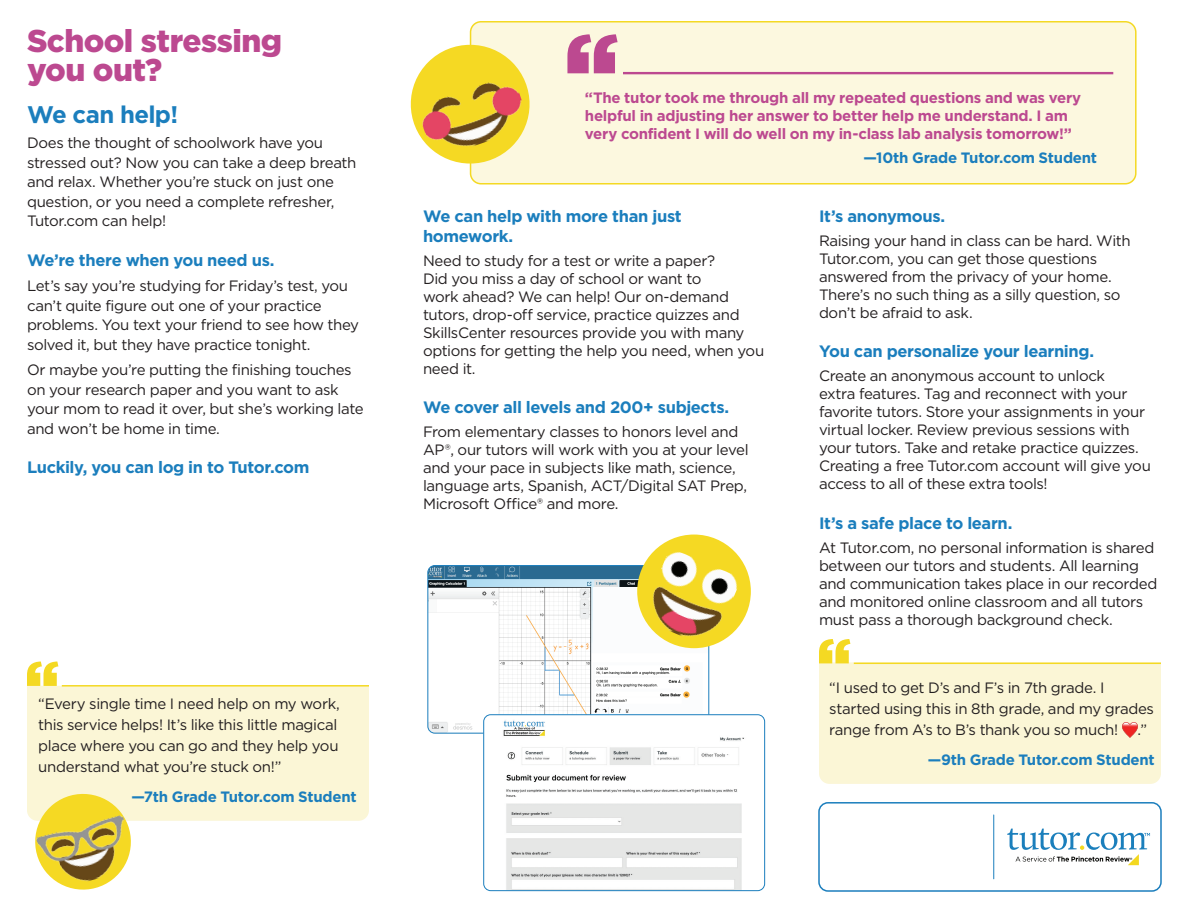
<style>
.page{position:relative;width:1188px;height:918px;background:#fff}
.page>*{position:absolute;margin:0;border:0;box-sizing:border-box;transform-origin:0 0}
.t1{font:900 31.5px/28.5px "Gotham";letter-spacing:-.015em;color:#bc4990}
.t2{font:700 24px "Gotham";letter-spacing:-.03em;color:#1b7ebd}
.t3{font:700 16.5px/19.8px "Gotham";letter-spacing:-.025em;color:#1b7ebd}
.t4{font:15px/18px "Gotham";letter-spacing:-.025em;color:#231f20}
.t5{font:700 15px/18px "Gotham";letter-spacing:-.02em;color:#bc4990}
.t6{font:700 15px "Gotham";letter-spacing:-.015em;color:#1b7ebd}
</style>
<div class="page">
<div style="left:27px;top:686px;width:342px;height:135px;background:#fbf6d6"></div>
<div style="left:471px;top:22px;width:665px;height:162px;background:#fcf8df;border-radius:10px"></div>
<div style="left:470px;top:21px;width:667px;height:163px;border:2px solid #f4d923;border-radius:10px"></div>
<svg style="left:27px;top:662px;width:31px;height:24px"></svg>
<svg style="left:819px;top:639px;width:342px;height:145px;background:#fbf6d8"></svg>
<hr style="left:62px;top:685px;width:307px;height:2px;background:#f4d923">
<hr style="left:854px;top:663px;width:307px;height:1px;background:#f4d923">
<img style="left:428px;top:566px;width:262px;height:167px">
<div style="left:428px;top:565px;width:281px;height:168px;border:1px solid #1b7ebd;border-radius:7px"></div>
<img style="left:484px;top:715px;width:281px;height:176px">
<div style="left:483px;top:714px;width:282px;height:177px;border:1px solid #1b7ebd;border-radius:7px"></div>
<div style="left:637px;top:535px;width:114px;height:113px;background:#f5d923;border-radius:50%"></div>
<img style="left:640px;top:550px;width:102px;height:99px">
<svg style="left:410px;top:39px;width:120px;height:130px"></svg>
<img style="left:416px;top:74px;width:109px;height:86px">
<svg style="left:29px;top:788px;width:108px;height:102px"></svg>
<img style="left:36px;top:815px;width:100px;height:73px">
<svg style="left:567px;top:34px;width:51px;height:39px"></svg>
<hr style="left:623px;top:72px;width:490px;height:2px;background:#bc4990">
<div style="left:818px;top:802px;width:344px;height:90px;border:2px solid #1b7ebd;border-radius:9px"></div>
<svg style="left:1007px;top:829px;width:143px;height:36px"></svg>
<hr style="left:993px;top:815px;width:1px;height:64px;background:#1b7ebd">
<h1 class="t1" style="left:27px;top:26px;width:257px">School stressing you out?</h1>
<h2 class="t2" style="left:27px;top:99px;width:153px">We can help!</h2>
<p class="t4" style="left:27px;top:133px;width:331px;line-height:19.5px">Does the thought of schoolwork have you stressed out? Now you can take a deep breath and relax. Whether you’re stuck on just one question, or you need a complete refresher, Tutor.com can help!</p>
<p class="t3" style="left:27px;top:250px;width:249px">We’re there when you need us.</p>
<p class="t4" style="left:27px;top:276px;width:334px;line-height:19.5px">Let’s say you’re studying for Friday’s test, you can’t quite figure out one of your practice problems. You text your friend to see how they solved it, but they have practice tonight.</p>
<p class="t4" style="left:27px;top:360px;width:338px;line-height:19.5px">Or maybe you’re putting the finishing touches on your research paper and you want to ask your mom to read it over, but she’s working late and won’t be home in time.</p>
<p class="t3" style="left:27px;top:457px;width:284px">Luckily, you can log in to Tutor.com</p>
<p class="t4" style="left:38px;top:693px;width:303px;line-height:21px">“Every single time I need help on my work, this service helps! It’s like this little magical place where you can go and they help you understand what you’re stuck on!”</p>
<p class="t6" style="left:131px;top:787px;width:227px">—7th Grade Tutor.com Student</p>
<p class="t5" style="left:585px;top:88px;width:498px">“The tutor took me through all my repeated questions and was very helpful in adjusting her answer to better help me understand. I am very confident I will do well on my in-class lab analysis tomorrow!”</p>
<p class="t6" style="left:863px;top:148px;width:235px">—10th Grade Tutor.com Student</p>
<p class="t3" style="left:423px;top:206px;width:260px">We can help with more than just homework.</p>
<p class="t4" style="left:423px;top:251px;width:343px">Need to study for a test or write a paper?<br>Did you miss a day of school or want to<br>work ahead? We can help! Our on-demand tutors, drop-off service, practice quizzes and SkillsCenter resources provide you with many options for getting the help you need, when you need it.</p>
<p class="t3" style="left:423px;top:397px;width:308px">We cover all levels and 200+ subjects.</p>
<p class="t4" style="left:423px;top:422px;width:327px">From elementary classes to honors level and AP®, our tutors will work with you at your level and your pace in subjects like math, science, language arts, Spanish, ACT/Digital SAT Prep, Microsoft Office® and more.</p>
<p class="t3" style="left:819px;top:206px;width:128px">It’s anonymous.</p>
<p class="t4" style="left:819px;top:231px;width:313px">Raising your hand in class can be hard. With Tutor.com, you can get those questions answered from the privacy of your home.<br>There’s no such thing as a silly question, so don’t be afraid to ask.</p>
<p class="t3" style="left:819px;top:341px;width:277px">You can personalize your learning.</p>
<p class="t4" style="left:819px;top:367px;width:333px">Create an anonymous account to unlock<br>extra features. Tag and reconnect with your favorite tutors. Store your assignments in your virtual locker. Review previous sessions with your tutors. Take and retake practice quizzes.<br>Creating a free Tutor.com account will give you access to all of these extra tools!</p>
<p class="t3" style="left:819px;top:513px;width:195px">It’s a safe place to learn.</p>
<p class="t4" style="left:819px;top:538px;width:340px">At Tutor.com, no personal information is shared between our tutors and students. All learning and communication takes place in our recorded and monitored online classroom and all tutors must pass a thorough background check.</p>
<p class="t4" style="left:829px;top:677px;width:326px;line-height:21px">“I used to get D’s and F’s in 7th grade. I started using this in 8th grade, and my grades range from A’s to B’s thank you so much!</p>
<p class="t4" style="left:1138px;top:720px;width:11px">.”</p>
<p class="t6" style="left:928px;top:750px;width:229px">—9th Grade Tutor.com Student</p>
</div>
